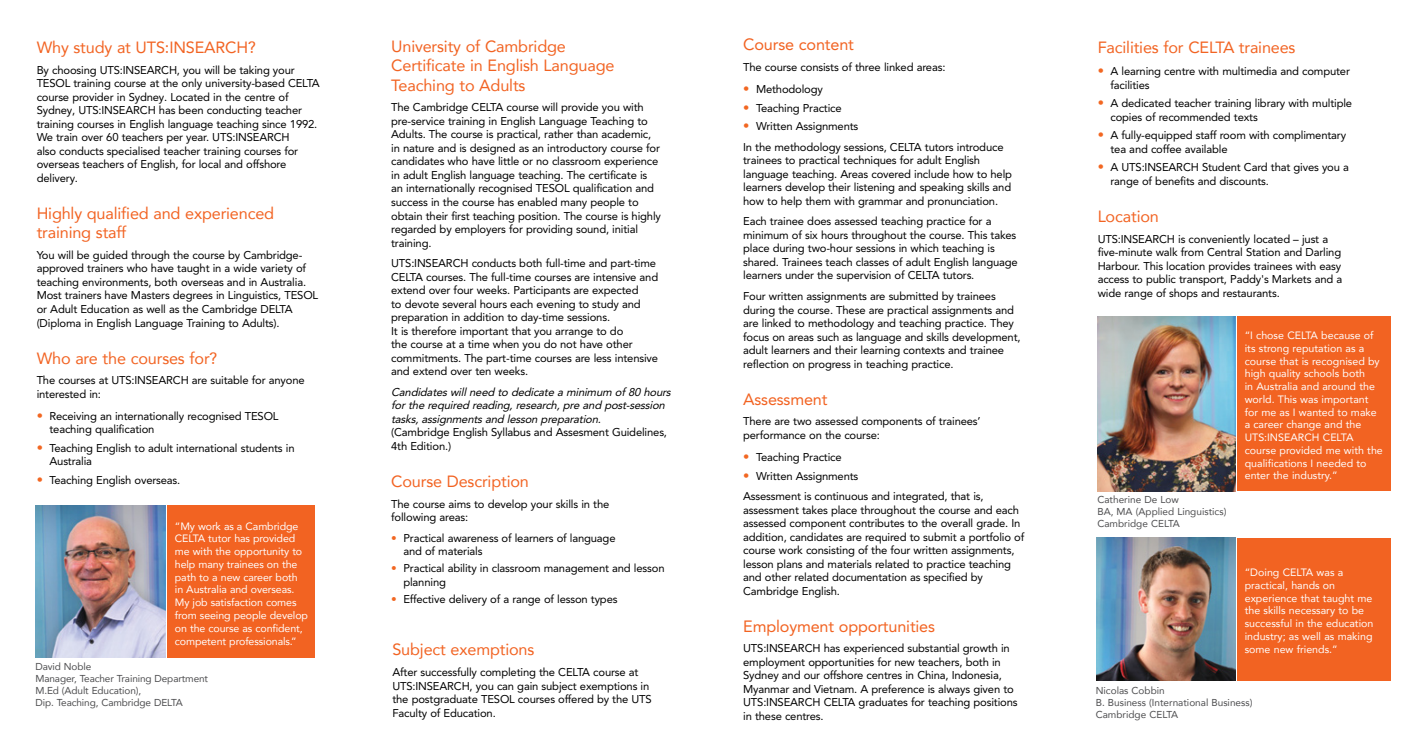
<style>
.page{position:relative;width:1418px;height:745px;background:#fff}
.page>*{position:absolute;margin:0;border:0;box-sizing:border-box;transform-origin:0 0}
.t1{font:16.25px/19.5px "Avenir";letter-spacing:-.01em;color:#f26322}
.t2{font:16.25px "Avenir LT Pro";letter-spacing:-.01em;color:#f26322}
.t3{font:11.25px/13.5px "Avenir LT Pro";letter-spacing:-.015em;color:#000}
.t4{font:italic 11.25px/13.5px "Avenir LT Pro";color:#000}
.t5{font:10.62px/12.8px "Avenir";color:#fff}
.t6{font:10px/12px "Avenir";color:#4d4d4f}
.s1{font-size:12.5px;color:#f26722}
.s2{color:#f26722}
</style>
<div class="page">
<img style="left:35px;top:505px;width:131px;height:152px">
<img style="left:1097px;top:316px;width:138px;height:175px">
<div style="left:168px;top:505px;width:147px;height:152px;background:#f26322"></div>
<div style="left:1237px;top:316px;width:153px;height:175px;background:#f26322"></div>
<img style="left:1096px;top:537px;width:139px;height:142px">
<div style="left:1237px;top:537px;width:153px;height:142px;background:#f26322"></div>
<h1 class="t1" style="left:37px;top:37px;width:221px">Why study at UTS:INSEARCH?</h1>
<p class="t3" style="left:37px;top:63px;width:285px">By choosing UTS:INSEARCH, you will be taking your TESOL training course at the only university-based CELTA course provider in Sydney. Located in the centre of Sydney, UTS:INSEARCH has been conducting teacher training courses in English language teaching since 1992.<br>We train over 60 teachers per year. UTS:INSEARCH<br>also conducts specialised teacher training courses for overseas teachers of English, for local and offshore delivery.</p>
<h1 class="t1" style="left:37px;top:203px;width:239px">Highly qualified and experienced training staff</h1>
<p class="t3" style="left:37px;top:248px;width:283px">You will be guided through the course by Cambridge&shy;approved trainers who have taught in a wide variety of teaching environments, both overseas and in Australia.<br>Most trainers have Masters degrees in Linguistics, TESOL or Adult Education as well as the Cambridge DELTA (Diploma in English Language Training to Adults).</p>
<h1 class="t1" style="left:37px;top:347px;width:182px">Who are the courses for?</h1>
<p class="t3" style="left:37px;top:373px;width:269px">The courses at UTS:INSEARCH are suitable for anyone interested in:</p>
<p class="t3" style="left:49px;top:409px;width:230px;text-indent:-13px"><span class="s1">•</span> Receiving an internationally recognised TESOL teaching qualification</p>
<p class="t3" style="left:49px;top:441px;width:247px;text-indent:-13px"><span class="s1">•</span> Teaching English to adult international students in<br>Australia</p>
<p class="t3" style="left:37px;top:473px;width:145px"><span class="s1">•</span> Teaching English overseas.</p>
<p class="t5" style="left:175px;top:519px;width:135px">“My work as a Cambridge<br>CELTA tutor has provided me with the opportunity to help many trainees on the path to a new career both in Australia and overseas.<br>My job satisfaction comes from seeing people develop on the course as confident, competent professionals.”</p>
<p class="t6" style="left:35px;top:659px;width:174px">David Noble<br>Manager, Teacher Training Department<br>M.Ed (Adult Education),<br>Dip. Teaching, Cambridge DELTA</p>
<h1 class="t1" style="left:391px;top:36px;width:225px">University of Cambridge<br>Certificate in English Language<br>Teaching to Adults</h1>
<p class="t3" style="left:391px;top:101px;width:271px">The Cambridge CELTA course will provide you with pre-service training in English Language Teaching to Adults. The course is practical, rather than academic, in nature and is designed as an introductory course for candidates who have little or no classroom experience in adult English language teaching. The certificate is an internationally recognised TESOL qualification and success in the course has enabled many people to obtain their first teaching position. The course is highly regarded by employers for providing sound, initial training.</p>
<p class="t3" style="left:391px;top:256px;width:268px">UTS:INSEARCH conducts both full-time and part-time CELTA courses. The full-time courses are intensive and extend over four weeks. Participants are expected<br>to devote several hours each evening to study and preparation in addition to day-time sessions.<br>It is therefore important that you arrange to do<br>the course at a time when you do not have other commitments. The part-time courses are less intensive and extend over ten weeks.</p>
<p class="t4" style="left:391px;top:385px;width:284px">Candidateswillneed to dedicate aminimum of80 hours forthe required reading,research,pre and post-session tasks,assignmentsand lesson preparation.</p>
<p class="t3" style="left:391px;top:425px;width:277px">(Cambridge English Syllabus and Assesment Guidelines,<br>4th Edition.)</p>
<h1 class="t1" style="left:391px;top:471px;width:139px">Course Description</h1>
<p class="t3" style="left:391px;top:496px;width:220px">The course aims to develop your skills in the following areas:</p>
<p class="t3" style="left:403px;top:530px;width:214px;text-indent:-12px"><span class="s2">•</span> Practical awareness of learners of language and of materials</p>
<p class="t3" style="left:403px;top:561px;width:263px;text-indent:-12px"><span class="s2">•</span> Practical ability in classroom management and lesson planning</p>
<p class="t3" style="left:391px;top:591px;width:228px"><span class="s2">•</span> Effective delivery of a range of lesson types</p>
<h1 class="t1" style="left:392px;top:639px;width:143px">Subject exemptions</h1>
<p class="t3" style="left:392px;top:664px;width:261px">After successfully completing the CELTA course at UTS:INSEARCH, you can gain subject exemptions in the postgraduate TESOL courses offered by the UTS Faculty of Education.</p>
<h1 class="t2" style="left:743px;top:35px;width:112px">Course content</h1>
<p class="t3" style="left:743px;top:60px;width:204px">The course consists of three linked areas:</p>
<p class="t3" style="left:743px;top:82px;width:81px"><span class="s1">•</span> Methodology</p>
<p class="t3" style="left:743px;top:101px;width:100px"><span class="s1">•</span> Teaching Practice</p>
<p class="t3" style="left:743px;top:116px;width:262px;line-height:20.6px"><span class="s1">•</span> Written Assignments<br>In the methodology sessions, CELTA tutors introduce</p>
<p class="t3" style="left:743px;top:153px;width:270px">trainees to practical techniques for adult English language teaching. Areas covered include how to help learners develop their listening and speaking skills and how to help them with grammar and pronunciation.</p>
<p class="t3" style="left:743px;top:214px;width:276px">Each trainee does assessed teaching practice for a minimum of six hours throughout the course. This takes place during two-hour sessions in which teaching is shared. Trainees teach classes of adult English language learners under the supervision of CELTA tutors.</p>
<p class="t3" style="left:743px;top:289px;width:279px">Four written assignments are submitted by trainees during the course. These are practical assignments and are linked to methodology and teaching practice. They focus on areas such as language and skills development, adult learners and their learning contexts and trainee reflection on progress in teaching practice.</p>
<h1 class="t2" style="left:743px;top:389px;width:86px">Assessment</h1>
<p class="t3" style="left:743px;top:414px;width:239px">There are two assessed components of trainees’ performance on the course:</p>
<p class="t3" style="left:743px;top:450px;width:100px"><span class="s1">•</span> Teaching Practice</p>
<p class="t3" style="left:743px;top:465px;width:242px;line-height:20.6px"><span class="s1">•</span> Written Assignments<br>Assessment is continuous and integrated, that is,</p>
<p class="t3" style="left:743px;top:502px;width:282px">assessment takes place throughout the course and each assessed component contributes to the overall grade. In addition, candidates are required to submit a portfolio of course work consisting of the four written assignments, lesson plans and materials related to practice teaching and other related documentation as specified by Cambridge English.</p>
<h1 class="t2" style="left:743px;top:615px;width:193px">Employment opportunities</h1>
<p class="t3" style="left:743px;top:641px;width:276px">UTS:INSEARCH has experienced substantial growth in employment opportunities for new teachers, both in Sydney and our offshore centres in China, Indonesia, Myanmar and Vietnam. A preference is always given to UTS:INSEARCH CELTA graduates for teaching positions in these centres.</p>
<h1 class="t1" style="left:1097px;top:37px;width:199px">Facilities for CELTA trainees</h1>
<p class="t3" style="left:1110px;top:64px;width:241px;text-indent:-13px"><span class="s1">•</span> A learning centre with multimedia and computer facilities</p>
<p class="t3" style="left:1110px;top:96px;width:243px;text-indent:-13px"><span class="s1">•</span> A dedicated teacher training library with multiple copies of recommended texts</p>
<p class="t3" style="left:1110px;top:128px;width:237px;text-indent:-13px"><span class="s1">•</span> A fully-equipped staff room with complimentary tea and coffee available</p>
<p class="t3" style="left:1110px;top:160px;width:240px;text-indent:-13px"><span class="s1">•</span> A UTS:INSEARCH Student Card that gives you a range of benefits and discounts.</p>
<h1 class="t1" style="left:1097px;top:206px;width:63px">Location</h1>
<p class="t3" style="left:1097px;top:231px;width:246px">UTS:INSEARCH is conveniently located – just a five-minute walk from Central Station and Darling Harbour. This location provides trainees with easy access to public transport, Paddy's Markets and a wide range of shops and restaurants.</p>
<p class="t6" style="left:1097px;top:493px;width:131px">Catherine De Low<br>BA, MA (Applied Linguistics)<br>Cambridge CELTA</p>
<p class="t5" style="left:1244px;top:328px;width:140px">“I chose CELTA because of its strong reputation as a course that is recognised by high quality schools both<br>in Australia and around the world. This was important for me as I wanted to make a career change and the<br>UTS:INSEARCH CELTA course provided me with the qualifications I needed to enter the industry.”</p>
<p class="t5" style="left:1244px;top:565px;width:130px">“Doing CELTA was a practical, hands on experience that taught me the skills necessary to be successful in the education industry; as well as making some new friends.”</p>
<p class="t6" style="left:1095px;top:683px;width:158px">Nicolas Cobbin<br>B. Business (International Business)<br>Cambridge CELTA</p>
</div>
